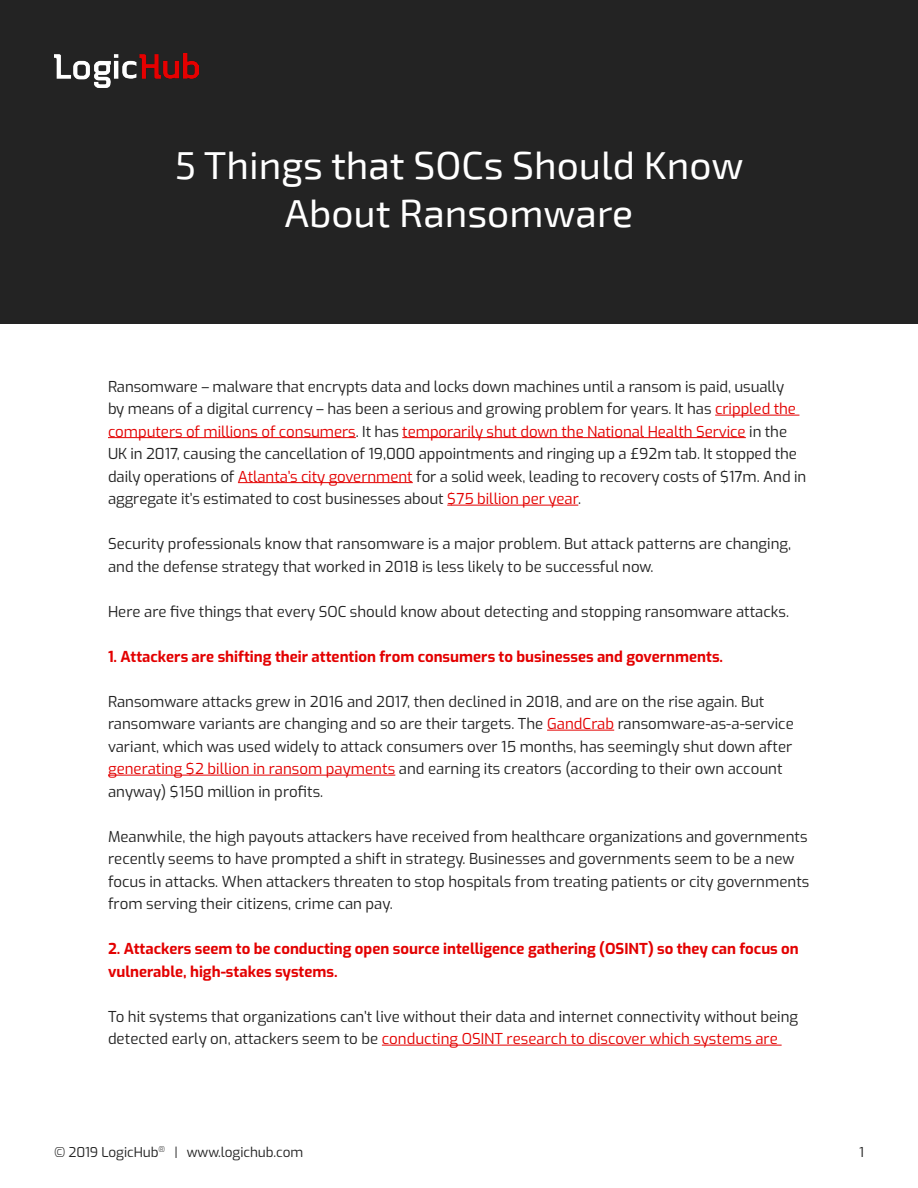
<style>
.page{position:relative;width:918px;height:1188px;background:#fff}
.page>*{position:absolute;margin:0;border:0;box-sizing:border-box;transform-origin:0 0}
.Document_Title{font:39px/48px "Exo 2";color:#fff;text-align:center}
.Body_Text{font:15px/22.5px "Exo";color:#232323}
.Sub3{font:700 15px/22.5px "Exo";color:#e30000}
.t1{font:13.5px "Exo";letter-spacing:-.005em;color:#232323}
.s1{color:#e30000}
</style>
<div class="page">
<div style="left:0;top:0;width:918px;height:324px;background:#232323"></div>
<img style="left:55px;top:53px;width:144px;height:35px">
<hr style="left:715px;top:415px;width:84px;height:1px;background:#e30000">
<hr style="left:108px;top:437px;width:248px;height:1px;background:#e30000">
<hr style="left:402px;top:437px;width:344px;height:1px;background:#e30000">
<hr style="left:238px;top:482px;width:175px;height:1px;background:#e30000">
<hr style="left:447px;top:505px;width:131px;height:1px;background:#e30000">
<hr style="left:547px;top:730px;width:67px;height:1px;background:#e30000">
<hr style="left:108px;top:775px;width:287px;height:1px;background:#e30000">
<hr style="left:382px;top:1045px;width:400px;height:1px;background:#e30000">
<p class="Document_Title" style="left:175px;top:142px;width:570px">5 Things that SOCs Should Know<br>About Ransomware</p>
<p class="Body_Text" style="left:108px;top:374px;width:700px">Ransomware – malware that encrypts data and locks down machines until a ransom is paid, usually<br>by means of a digital currency – has been a serious and growing problem for years. It has <span class="s1">crippled the computers of millions of consumers</span>. It has <span class="s1">temporarily shut down the National Health Service</span> in the UK in 2017, causing the cancellation of 19,000 appointments and ringing up a £92m tab. It stopped the daily operations of <span class="s1">Atlanta’s city government</span> for a solid week, leading to recovery costs of $17m. And in aggregate it’s estimated to cost businesses about <span class="s1">$75 billion per year</span>.</p>
<p class="Body_Text" style="left:108px;top:532px;width:685px">Security professionals know that ransomware is a major problem. But attack patterns are changing, and the defense strategy that worked in 2018 is less likely to be successful now.</p>
<p class="Body_Text" style="left:108px;top:599px;width:683px">Here are five things that every SOC should know about detecting and stopping ransomware attacks.</p>
<p class="Sub3" style="left:108px;top:644px;width:617px">1. Attackers are shifting their attention from consumers to businesses and governments.</p>
<p class="Body_Text" style="left:108px;top:689px;width:687px">Ransomware attacks grew in 2016 and 2017, then declined in 2018, and are on the rise again. But ransomware variants are changing and so are their targets. The <span class="s1">GandCrab</span> ransomware-as-a-service variant, which was used widely to attack consumers over 15 months, has seemingly shut down after <span class="s1">generating $2 billion in ransom payments</span> and earning its creators (according to their own account anyway) $150 million in profits.</p>
<p class="Body_Text" style="left:108px;top:824px;width:703px">Meanwhile, the high payouts attackers have received from healthcare organizations and governments recently seems to have prompted a shift in strategy. Businesses and governments seem to be a new focus in attacks. When attackers threaten to stop hospitals from treating patients or city governments from serving their citizens, crime can pay.</p>
<p class="Sub3" style="left:108px;top:936px;width:692px">2. Attackers seem to be conducting open source intelligence gathering (OSINT) so they can focus on vulnerable, high-stakes systems.</p>
<p class="Body_Text" style="left:108px;top:1004px;width:692px">To hit systems that organizations can’t live without their data and internet connectivity without being detected early on, attackers seem to be <span class="s1">conducting OSINT research to discover which systems are</span></p>
<p class="t1" style="left:54px;top:1142px;width:251px">© 2019 LogicHub<sup>®</sup> | www.logichub.com</p>
<p class="t1" style="left:859px;top:1142px;width:6px">1</p>
</div>
